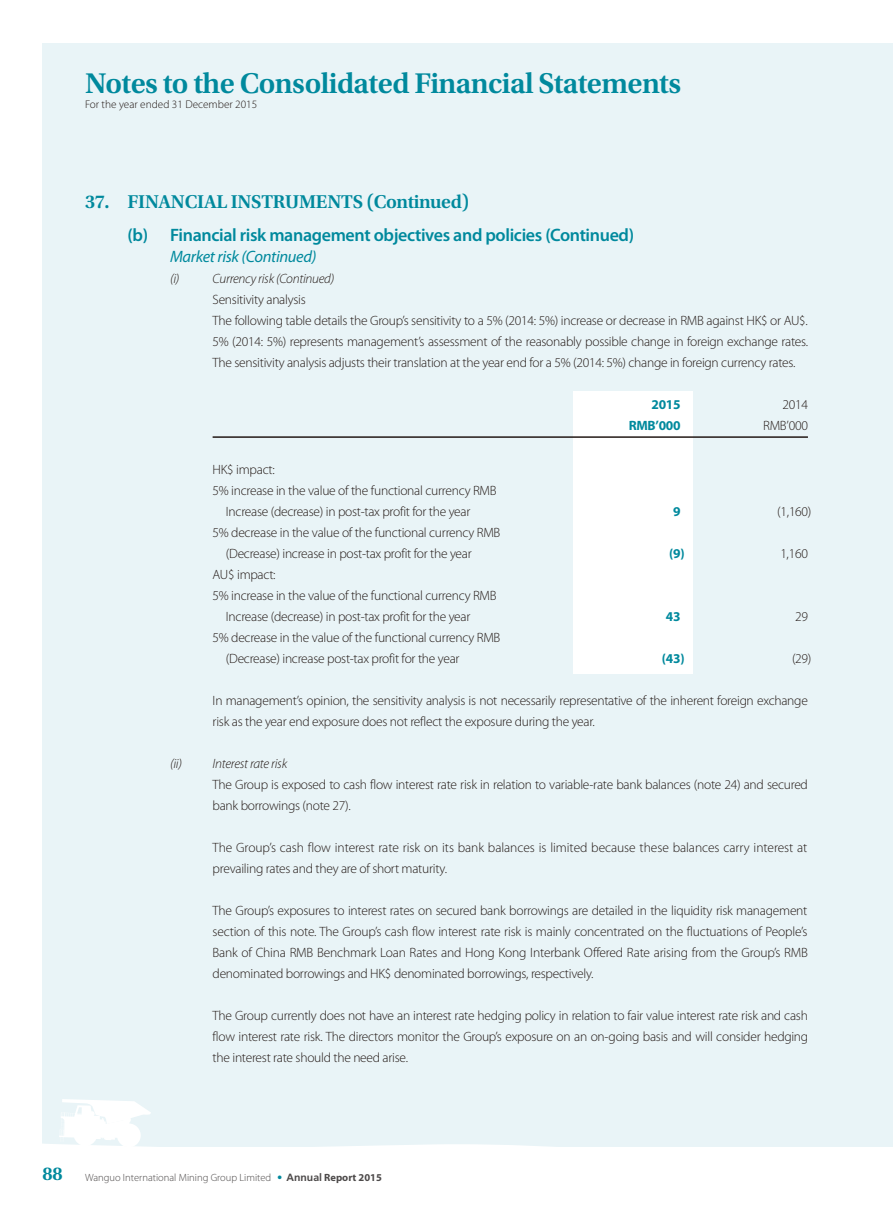
<style>
.page{position:relative;width:893px;height:1212px;background:#fff}
.page>*{position:absolute;margin:0;border:0;box-sizing:border-box;transform-origin:0 0}
.t1{font:600 30px "Utopia Std";letter-spacing:-.02em;color:#00899d}
.t2{font:600 19.5px "Utopia Std";letter-spacing:-.01em;color:#00899d}
.t3{font:600 18px "Myriad Pro";letter-spacing:-.02em;color:#00899d}
.t4{font:italic 16.5px "Myriad Pro";letter-spacing:-.02em;color:#00899d}
.t5{font:300 13.5px/21px "Myriad Pro";letter-spacing:-.02em;color:#231916}
.t6{font:italic 300 13.5px "Myriad Pro";letter-spacing:-.02em;color:#231916}
.t7{font:700 13.5px "Myriad Pro";letter-spacing:-.02em;color:#00899d}
.t8{font:300 11.25px "Myriad Pro";color:#231916}
.t9{font:300 10.5px "Myriad Pro";color:#4d4a4a}
.s1{font-family:"Utopia Std";font-weight:600;font-size:19.5px;color:#00899d}
.s2{font-family:"Frutiger LT Std";color:#00899d}
.s3{font-family:"Frutiger LT Std";font-weight:700}
.s4{font-weight:700}
</style>
<div class="page">
<div style="left:43px;top:43px;width:849px;height:1103px;background:#e9f4f7"></div>
<svg style="left:42px;top:1103px;width:851px;height:44px"></svg>
<svg style="left:575px;top:1129px;width:318px;height:18px"></svg>
<svg style="left:59px;top:1099px;width:92px;height:48px"></svg>
<div style="left:573px;top:391px;width:120px;height:282px;background:#fff"></div>
<hr style="left:213px;top:436px;width:595px;height:2px;background:#231916">
<h1 class="t1" style="left:85px;top:66px;width:598px">Notes to the Consolidated Financial Statements</h1>
<p class="t8" style="left:85px;top:97px;width:174px">For the year ended 31 December 2015</p>
<h2 class="t2" style="left:85px;top:190px;width:386px">37. FINANCIAL INSTRUMENTS (Continued)</h2>
<h3 class="t3" style="left:128px;top:224px;width:508px">(b) Financial risk management objectives and policies (Continued)</h3>
<p class="t4" style="left:170px;top:247px;width:148px">Market risk (Continued)</p>
<p class="t6" style="left:170px;top:271px;width:11px">(i)</p>
<p class="t6" style="left:213px;top:271px;width:123px">Currency risk (Continued)</p>
<p class="t5" style="left:213px;top:289px;width:597px">Sensitivity analysis<br>The following table details the Group’s sensitivity to a 5% (2014: 5%) increase or decrease in RMB against HK$ or AU$.<br>5% (2014: 5%) represents management’s assessment of the reasonably possible change in foreign exchange rates.<br>The sensitivity analysis adjusts their translation at the year end for a 5% (2014: 5%) change in foreign currency rates.</p>
<p class="t7" style="left:651px;top:396px;width:31px">2015</p>
<p class="t5" style="left:782px;top:394px;width:27px">2014</p>
<p class="t7" style="left:629px;top:417px;width:53px">RMB’000</p>
<p class="t5" style="left:763px;top:415px;width:46px">RMB’000</p>
<p class="t5" style="left:213px;top:459px;width:64px">HK$ impact:</p>
<p class="t5" style="left:213px;top:480px;width:285px">5% increase in the value of the functional currency RMB</p>
<p class="t5" style="left:226px;top:501px;width:246px">Increase (decrease) in post-tax profit for the year</p>
<p class="t7" style="left:673px;top:502px;width:9px">9</p>
<p class="t5" style="left:777px;top:501px;width:36px">(1,160)</p>
<p class="t5" style="left:226px;top:522px;width:276px;text-indent:-13px">5% decrease in the value of the functional currency RMB (Decrease) increase in post-tax profit for the year</p>
<p class="t7" style="left:669px;top:544px;width:17px">(9)</p>
<p class="t5" style="left:780px;top:543px;width:29px">1,160</p>
<p class="t5" style="left:213px;top:564px;width:65px">AU$ impact:</p>
<p class="t5" style="left:213px;top:585px;width:285px">5% increase in the value of the functional currency RMB</p>
<p class="t5" style="left:226px;top:606px;width:246px">Increase (decrease) in post-tax profit for the year</p>
<p class="t7" style="left:666px;top:607px;width:16px">43</p>
<p class="t5" style="left:795px;top:606px;width:14px">29</p>
<p class="t5" style="left:226px;top:627px;width:276px;text-indent:-13px">5% decrease in the value of the functional currency RMB (Decrease) increase post-tax profit for the year</p>
<p class="t7" style="left:662px;top:650px;width:24px">(43)</p>
<p class="t5" style="left:792px;top:648px;width:21px">(29)</p>
<p class="t5" style="left:213px;top:690px;width:597px">In management’s opinion, the sensitivity analysis is not necessarily representative of the inherent foreign exchange risk as the year end exposure does not reflect the exposure during the year.</p>
<p class="t6" style="left:170px;top:755px;width:119px">(ii) Interest rate risk</p>
<p class="t5" style="left:213px;top:774px;width:597px">The Group is exposed to cash flow interest rate risk in relation to variable-rate bank balances (note 24) and secured bank borrowings (note 27).</p>
<p class="t5" style="left:213px;top:837px;width:596px">The Group’s cash flow interest rate risk on its bank balances is limited because these balances carry interest at prevailing rates and they are of short maturity.</p>
<p class="t5" style="left:213px;top:900px;width:597px;text-align:justify">The Group’s exposures to interest rates on secured bank borrowings are detailed in the liquidity risk management section of this note. The Group’s cash flow interest rate risk is mainly concentrated on the fluctuations of People’s Bank of China RMB Benchmark Loan Rates and Hong Kong Interbank Offered Rate arising from the Group’s RMB denominated borrowings and HK$ denominated borrowings, respectively.</p>
<p class="t5" style="left:213px;top:1005px;width:597px;text-align:justify">The Group currently does not have an interest rate hedging policy in relation to fair value interest rate risk and cash flow interest rate risk. The directors monitor the Group’s exposure on an on-going basis and will consider hedging the interest rate should the need arise.</p>
<p class="t9" style="left:43px;top:1171px;width:341px"><span class="s1">88</span> Wanguo International Mining Group Limited <span class="s2">•</span> <span class="s3">Annual</span> <span class="s4">Report 2015</span></p>
</div>
